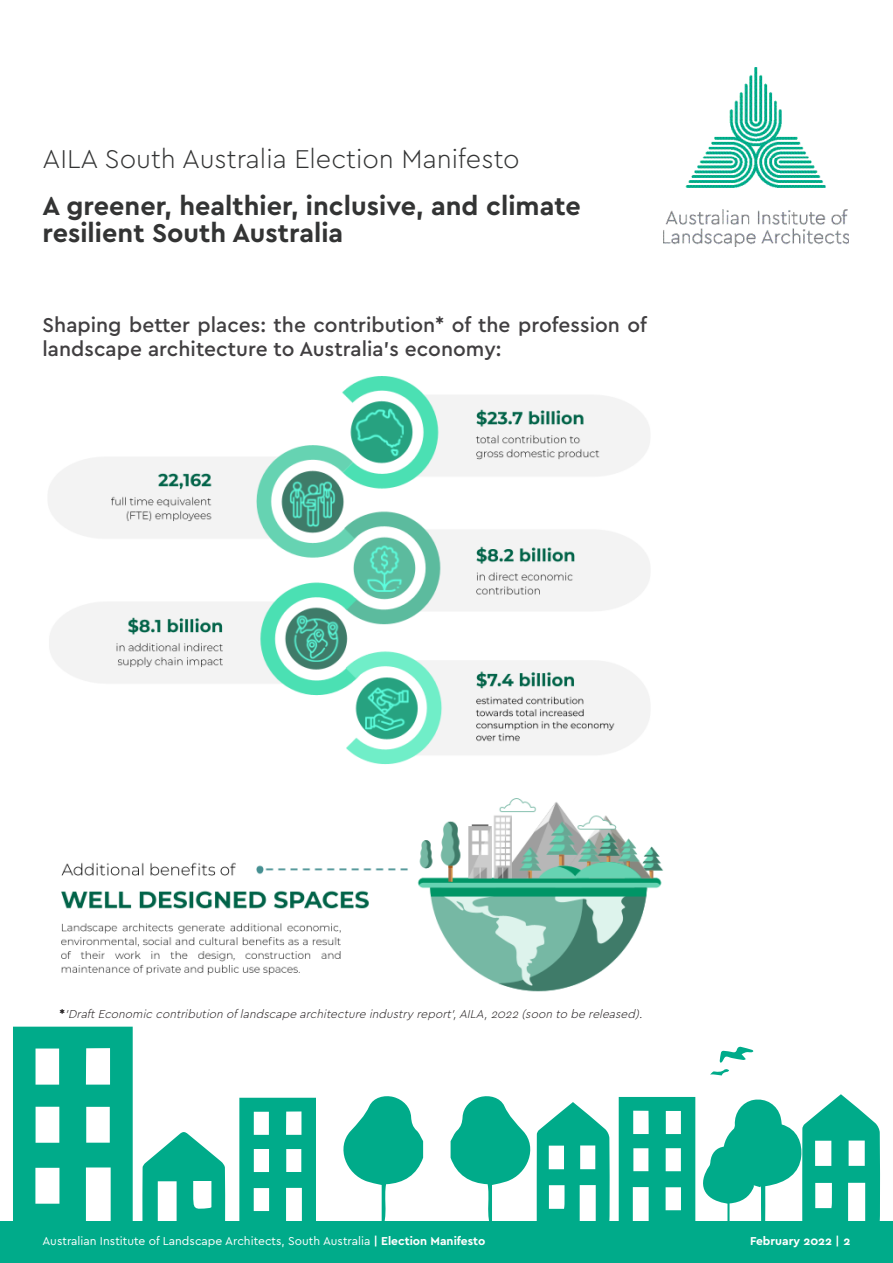
<style>
.page{position:relative;width:893px;height:1263px;background:#fff}
.page>*{position:absolute;margin:0;border:0;box-sizing:border-box;transform-origin:0 0}
.Heading_2{font:700 27px/27px "Cera Pro";color:#333434}
.Heading_2-2{font:300 27px "Cera Pro";color:#333434}
.BODY{font:500 21px/24px "Cera Pro";color:#413f41}
.BODY-2{font:italic 300 12px "Cera Pro";color:#231f20}
.t1{font:12px "Cera Pro";color:#fff}
.t2{font:700 12px "Cera Pro";color:#fff}
.s1{font-weight:700;font-style:normal}
.s2{font-weight:700}
</style>
<div class="page">
<img style="left:664px;top:68px;width:185px;height:178px">
<img style="left:48px;top:376px;width:615px;height:616px">
<div style="left:0;top:1221px;width:893px;height:42px;background:#00ab8a"></div>
<svg style="left:13px;top:1027px;width:120px;height:194px"></svg>
<svg style="left:142px;top:1132px;width:83px;height:89px"></svg>
<svg style="left:239px;top:1098px;width:77px;height:123px"></svg>
<svg style="left:451px;top:1096px;width:159px;height:125px"></svg>
<svg style="left:343px;top:1096px;width:80px;height:125px"></svg>
<svg style="left:619px;top:1094px;width:261px;height:127px"></svg>
<svg style="left:720px;top:1046px;width:33px;height:17px"></svg>
<svg style="left:710px;top:1069px;width:19px;height:6px"></svg>
<p class="Heading_2-2" style="left:43px;top:141px;width:479px">AILA South Australia Election Manifesto</p>
<p class="Heading_2" style="left:43px;top:191px;width:540px">A greener, healthier, inclusive, and climate resilient South Australia</p>
<p class="BODY" style="left:43px;top:312px;width:606px">Shaping better places: the contribution* of the profession of landscape architecture to Australia’s economy:</p>
<p class="BODY-2" style="left:59px;top:1006px;width:587px"><span class="s1">*</span> ’DraftEconomic contribution oflandscape architecture industry report’,AILA,2022 (soon to be released).</p>
<p class="t1" style="left:43px;top:1233px;width:444px">Australian Institute of Landscape Architects, South Australia <span class="s2">| Election Manifesto</span></p>
<p class="t2" style="left:750px;top:1233px;width:102px">February 2022 | 2</p>
</div>
